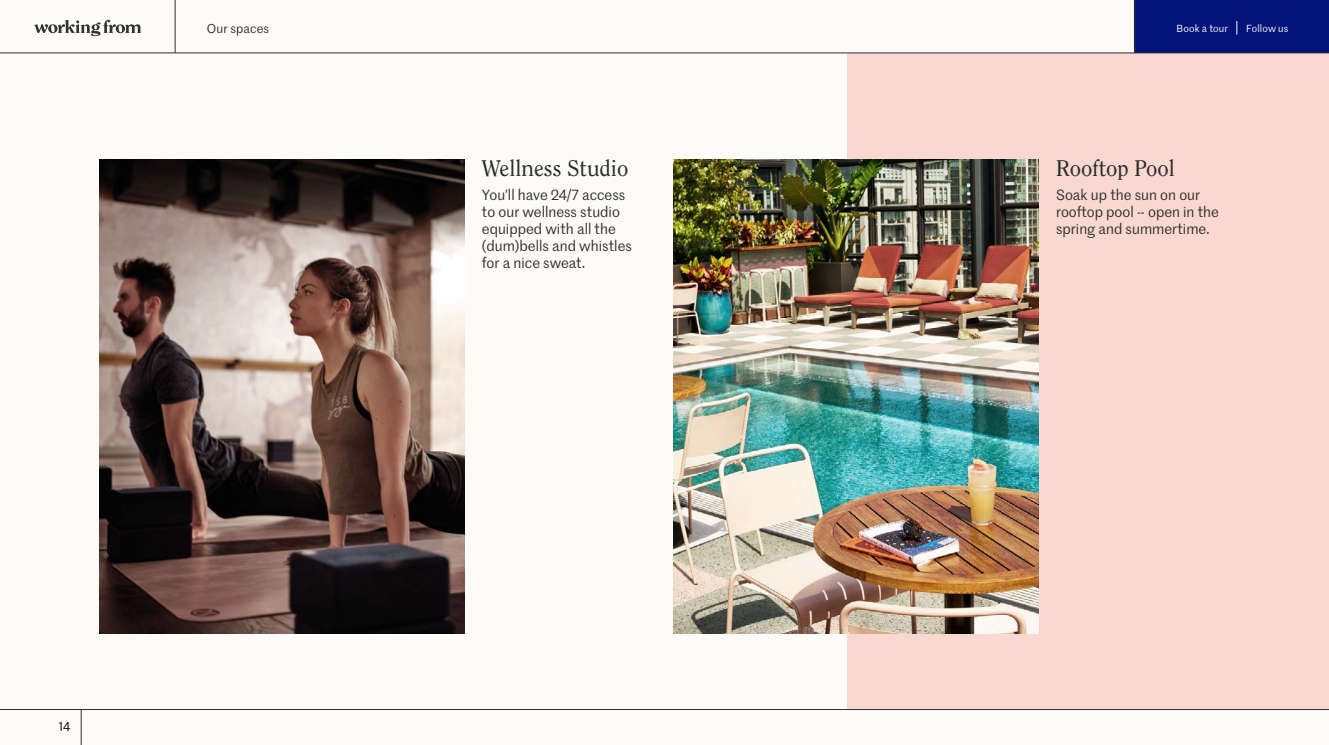
<style>
.page{position:relative;width:1329px;height:745px;background:#fff}
.page>*{position:absolute;margin:0;border:0;box-sizing:border-box;transform-origin:0 0}
.t1{font:22.5px "Clearface ITC Pro";color:#2d2d2d}
.t2{font:14.38px/16.9px "Marr Sans";color:#2d2d2d}
.t3{font:12.5px "Marr Sans";letter-spacing:.005em;color:#2d2d2d}
.t4{font:12.5px "Marr Sans";color:#000}
.t5{font:10px "Marr Sans";letter-spacing:.015em;color:#fdfbf7}
</style>
<div class="page">
<div style="left:0;top:0;width:1329px;height:744px;background:#fdfbf7"></div>
<div style="left:1135px;top:0;width:194px;height:53px;background:#01137a"></div>
<div style="left:847px;top:53px;width:482px;height:655px;background:#f9d8d1"></div>
<img style="left:99px;top:159px;width:365px;height:474px">
<img style="left:673px;top:159px;width:365px;height:474px">
<hr style="left:0;top:53px;width:1329px;height:1px;background:#2d2d2d">
<hr style="left:0;top:708px;width:1329px;height:1px;background:#2d2d2d">
<hr style="left:175px;top:0;width:1px;height:53px;background:#2d2d2d">
<hr style="left:81px;top:708px;width:1px;height:36px;background:#2d2d2d">
<hr style="left:1135px;top:0;width:1px;height:53px;background:#2d2d2d">
<svg style="left:1236px;top:21px;width:1px;height:13px"></svg>
<svg style="left:34px;top:20px;width:107px;height:16px"></svg>
<p class="t3" style="left:207px;top:19px;width:64px">Our spaces</p>
<p class="t5" style="left:1176px;top:21px;width:53px">Book a tour</p>
<p class="t5" style="left:1246px;top:21px;width:44px">Follow us</p>
<h1 class="t1" style="left:482px;top:155px;width:148px">Wellness Studio</h1>
<p class="t2" style="left:482px;top:186px;width:151px">You’ll have 24/7 access to our wellness studio equipped with all the (dum)bells and whistles for a nice sweat.</p>
<h1 class="t1" style="left:1056px;top:155px;width:120px">Rooftop Pool</h1>
<p class="t2" style="left:1056px;top:186px;width:164px">Soak up the sun on our rooftop pool -- open in the spring and summertime.</p>
<p class="t4" style="left:58px;top:717px;width:13px">14</p>
</div>
